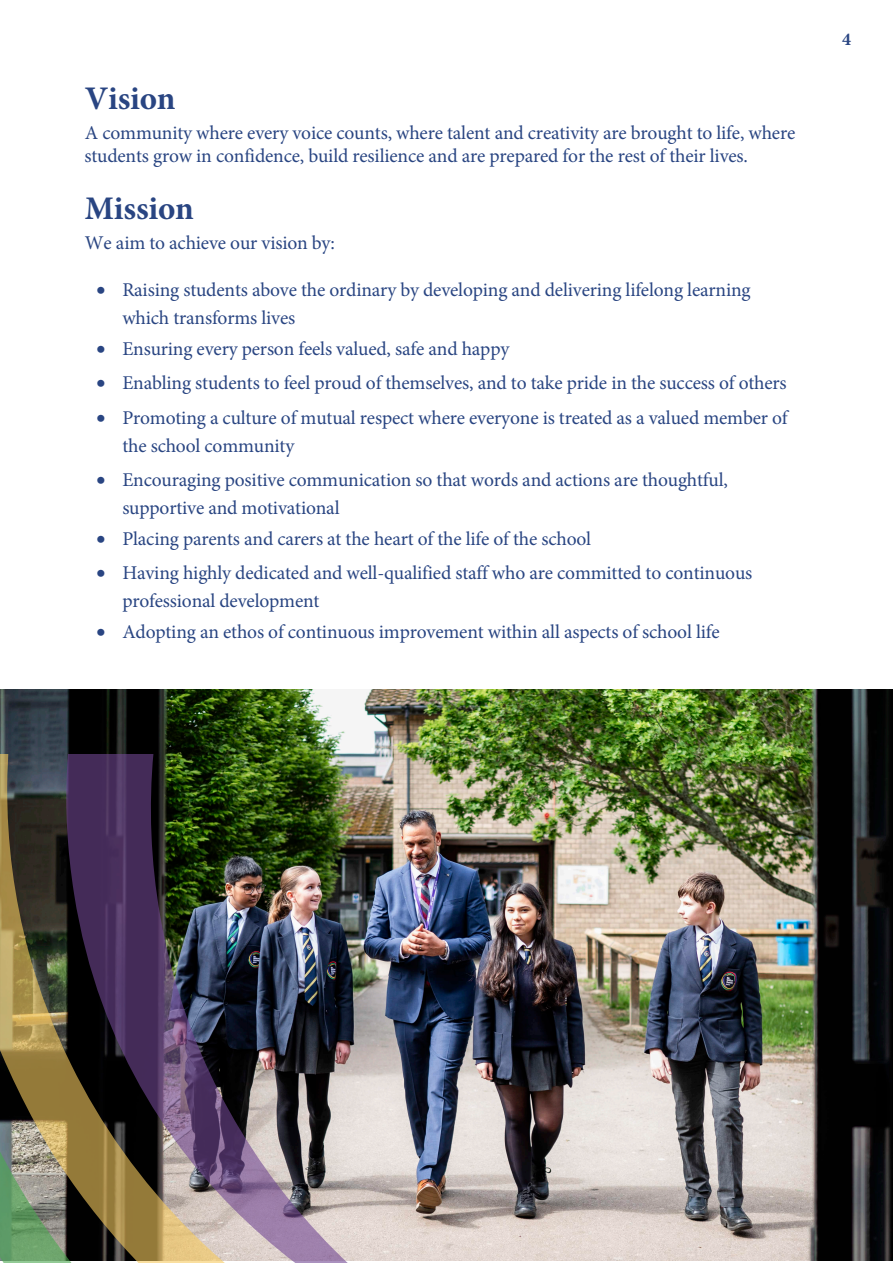
<style>
.page{position:relative;width:893px;height:1263px;background:#fff}
.page>*{position:absolute;margin:0;border:0;box-sizing:border-box;transform-origin:0 0}
.t1{font:700 33px "Minion Pro";letter-spacing:-.005em;color:#294582}
.t2{font:19.5px/27.3px "Minion Pro";letter-spacing:-.01em;color:#294582}
.t3{font:700 18px "Minion Pro";color:#294582}
</style>
<div class="page">
<img style="left:0;top:690px;width:892px;height:64px">
<img style="left:0;top:754px;width:893px;height:509px">
<h1 class="t1" style="left:85px;top:75px;width:92px">Vision</h1>
<p class="t2" style="left:84px;top:121px;width:712px;line-height:23.4px">A community where every voice counts, where talent and creativity are brought to life, where students grow in confidence, build resilience and are prepared for the rest of their lives.</p>
<h1 class="t1" style="left:85px;top:185px;width:110px">Mission</h1>
<p class="t2" style="left:85px;top:229px;width:251px">We aim to achieve our vision by:</p>
<p class="t2" style="left:122px;top:277px;width:630px;text-indent:-26px">• Raising students above the ordinary by developing and delivering lifelong learning which transforms lives</p>
<p class="t2" style="left:96px;top:335px;width:414px">• Ensuring every person feels valued, safe and happy</p>
<p class="t2" style="left:96px;top:370px;width:692px">• Enabling students to feel proud of themselves, and to take pride in the success of others</p>
<p class="t2" style="left:122px;top:404px;width:667px;text-indent:-26px">• Promoting a culture of mutual respect where everyone is treated as a valued member of the school community</p>
<p class="t2" style="left:122px;top:467px;width:607px;text-indent:-26px">• Encouraging positive communication so that words and actions are thoughtful, supportive and motivational</p>
<p class="t2" style="left:96px;top:525px;width:496px">• Placing parents and carers at the heart of the life of the school</p>
<p class="t2" style="left:122px;top:560px;width:631px;text-indent:-26px">• Having highly dedicated and well-qualified staff who are committed to continuous professional development</p>
<p class="t2" style="left:96px;top:618px;width:625px">• Adopting an ethos of continuous improvement within all aspects of school life</p>
<p class="t3" style="left:842px;top:27px;width:10px">4</p>
</div>
